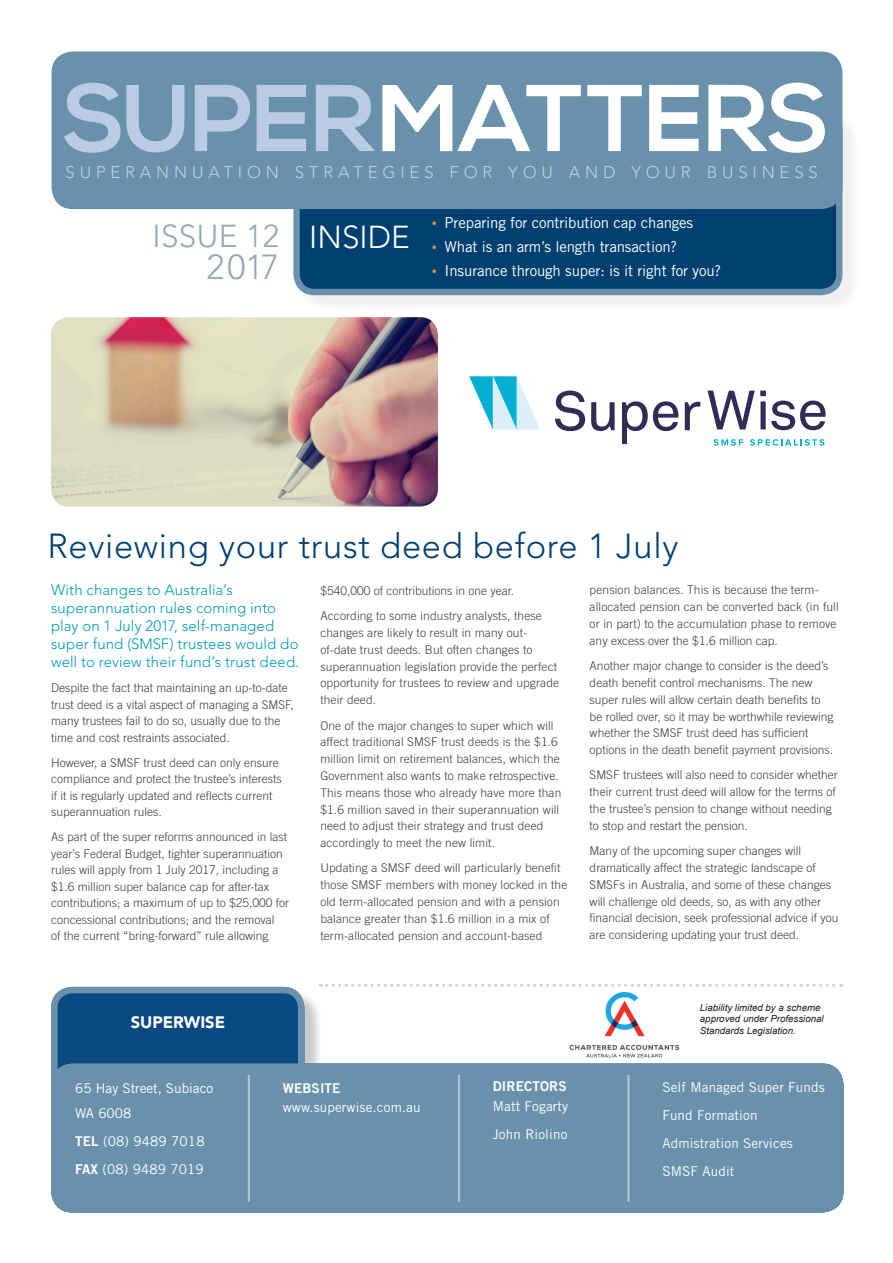
<style>
.page{position:relative;width:893px;height:1263px;background:#fff}
.page>*{position:absolute;margin:0;border:0;box-sizing:border-box;transform-origin:0 0}
.Title_-_Article{font:700 94.5px "Nexa";color:#fff}
.Title_-_Article-2{font:300 34.5px "Avenir LT Std";letter-spacing:.02em;color:#004071}
.Title_-_Article-3{font:300 34.5px "Avenir LT Std";color:#93a8b4}
.Title_-_Article-4{font:300 31.5px "Avenir LT Std";letter-spacing:.01em;color:#93a8b4}
.Title_-_Article-5{font:300 31.5px "Avenir LT Std";color:#fff}
.t1{font:300 16.8px "Avenir LT Std";letter-spacing:.285em;color:#bdd1dd}
.t2{font:900 16.5px "Avenir LT Std";color:#fff}
.Body_Text{font:300 15px/18px "Avenir LT Std";letter-spacing:.005em;color:#009bbc}
.t3{font:15px "Trade Gothic LT Std";letter-spacing:-.01em;color:#fff}
.t4{font:13.5px/19.5px "Trade Gothic LT Std";letter-spacing:.01em;color:#fff}
.Body_Text-2{font:300 12px/16.8px "Trade Gothic LT Std";color:#3e3e3f}
.t5{font:italic 9.45px/11.4px "Arial";color:#231f20}
.s1{color:#bacce3}
.s2{font-family:"Myriad Pro";font-size:18px;color:#cd972b}
.s3{font-family:"Trade Gothic LT Std Bd 2"}
</style>
<div class="page">
<div style="left:296px;top:110px;width:565px;height:204px;background:#231f20;opacity:.07"></div>
<div style="left:297px;top:111px;width:542px;height:181px;background:#004071;border-radius:18px"></div>
<div style="left:293px;top:108px;width:549px;height:187px;border:6px solid #6991ac;border-radius:18px"></div>
<div style="left:52px;top:52px;width:790px;height:157px;background:#6991ac;border-radius:21px"></div>
<img style="left:51px;top:317px;width:387px;height:190px">
<div style="left:53px;top:989px;width:270px;height:219px;background:#231f20;opacity:.07"></div>
<div style="left:54px;top:990px;width:247px;height:196px;background:#0a4981;border-radius:18px"></div>
<div style="left:51px;top:987px;width:253px;height:202px;border:6px solid #6991ac;border-radius:18px"></div>
<div style="left:51px;top:1063px;width:792px;height:149px;background:#6991ac;border-radius:21px"></div>
<hr style="left:248px;top:1075px;width:2px;height:127px;background:#fff">
<hr style="left:458px;top:1075px;width:2px;height:127px;background:#fff">
<hr style="left:627px;top:1075px;width:2px;height:127px;background:#fff">
<img style="left:569px;top:992px;width:111px;height:66px">
<svg style="left:469px;top:376px;width:71px;height:54px"></svg>
<svg style="left:555px;top:391px;width:30px;height:40px"></svg>
<svg style="left:591px;top:402px;width:24px;height:29px"></svg>
<svg style="left:622px;top:401px;width:56px;height:43px"></svg>
<svg style="left:685px;top:402px;width:15px;height:28px"></svg>
<svg style="left:708px;top:391px;width:118px;height:39px"></svg>
<svg style="left:713px;top:439px;width:30px;height:7px"></svg>
<svg style="left:750px;top:439px;width:74px;height:7px"></svg>
<svg style="left:327px;top:984px;width:515px;height:3px"></svg>
<p class="Title_-_Article" style="left:63px;top:64px;width:768px"><span class="s1">SUPER</span>MATTERS</p>
<p class="t1" style="left:66px;top:163px;width:754px">SUPERANNUATION STRATEGIES FOR YOU AND YOUR BUSINESS</p>
<p class="Title_-_Article-4" style="left:153px;top:218px;width:128px">ISSUE 12</p>
<p class="Title_-_Article-3" style="left:206px;top:247px;width:74px">2017</p>
<p class="Title_-_Article-5" style="left:309px;top:218px;width:102px">INSIDE</p>
<p class="t3" style="left:432px;top:214px;width:263px"><span class="s2">•</span> Preparing for contribution cap changes</p>
<p class="t3" style="left:432px;top:237px;width:247px"><span class="s2">•</span> What is an arm’s length transaction?</p>
<p class="t3" style="left:432px;top:261px;width:291px"><span class="s2">•</span> Insurance through super: is it right for you?</p>
<p class="Title_-_Article-2" style="left:47px;top:526px;width:632px">Reviewing your trust deed before 1 July</p>
<p class="Body_Text" style="left:51px;top:581px;width:250px">With changes to Australia’s superannuation rules coming into play on 1 July 2017, self-managed super fund (SMSF) trustees would do well to review their fund’s trust deed.</p>
<p class="Body_Text-2" style="left:51px;top:679px;width:244px">Despite the fact that maintaining an up-to-date trust deed is a vital aspect of managing a SMSF, many trustees fail to do so, usually due to the time and cost restraints associated.</p>
<p class="Body_Text-2" style="left:51px;top:754px;width:232px">However, a SMSF trust deed can only ensure compliance and protect the trustee’s interests if it is regularly updated and reflects current superannuation rules.</p>
<p class="Body_Text-2" style="left:51px;top:828px;width:240px">As part of the super reforms announced in last year’s Federal Budget, tighter superannuation rules will apply from 1 July 2017, including a $1.6 million super balance cap for after-tax contributions; a maximum of up to $25,000 for concessional contributions; and the removal<br>of the current “bring-forward” rule allowing</p>
<p class="Body_Text-2" style="left:320px;top:582px;width:195px">$540,000 of contributions in one year.</p>
<p class="Body_Text-2" style="left:320px;top:607px;width:240px">According to some industry analysts, these changes are likely to result in many out&shy;of-date trust deeds. But often changes to superannuation legislation provide the perfect opportunity for trustees to review and upgrade their deed.</p>
<p class="Body_Text-2" style="left:320px;top:717px;width:243px">One of the major changes to super which will affect traditional SMSF trust deeds is the $1.6 million limit on retirement balances, which the Government also wants to make retrospective.<br>This means those who already have more than $1.6 million saved in their superannuation will need to adjust their strategy and trust deed accordingly to meet the new limit.</p>
<p class="Body_Text-2" style="left:320px;top:859px;width:249px">Updating a SMSF deed will particularly benefit those SMSF members with money locked in the old term-allocated pension and with a pension balance greater than $1.6 million in a mix of term-allocated pension and account-based</p>
<p class="Body_Text-2" style="left:590px;top:582px;width:251px">pension balances. This is because the term&shy;allocated pension can be converted back (in full or in part) to the accumulation phase to remove any excess over the $1.6 million cap.</p>
<p class="Body_Text-2" style="left:590px;top:657px;width:245px">Another major change to consider is the deed’s death benefit control mechanisms. The new super rules will allow certain death benefits to be rolled over, so it may be worthwhile reviewing whether the SMSF trust deed has sufficient options in the death benefit payment provisions.</p>
<p class="Body_Text-2" style="left:590px;top:767px;width:250px">SMSF trustees will also need to consider whether their current trust deed will allow for the terms of the trustee’s pension to change without needing to stop and restart the pension.</p>
<p class="Body_Text-2" style="left:590px;top:842px;width:250px">Many of the upcoming super changes will dramatically affect the strategic landscape of SMSFs in Australia, and some of these changes will challenge old deeds, so, as with any other financial decision, seek professional advice if you are considering updating your trust deed.</p>
<p class="t2" style="left:131px;top:1012px;width:96px">SUPERWISE</p>
<p class="t5" style="left:700px;top:1002px;width:125px">Liability limited by a scheme approved under Professional<br>Standards Legislation.</p>
<p class="t4" style="left:75px;top:1078px;width:139px">65 Hay Street, Subiaco</p>
<p class="t4" style="left:75px;top:1103px;width:58px">WA 6008</p>
<p class="t4" style="left:75px;top:1131px;width:131px"><span class="s3">TEL</span> (08) 9489 7018</p>
<p class="t4" style="left:75px;top:1159px;width:130px"><span class="s3">FAX</span> (08) 9489 7019</p>
<p class="t4" style="left:493px;top:1077px;width:77px"><span class="s3">DIRECTORS<br></span>Matt Fogarty</p>
<p class="t4" style="left:493px;top:1124px;width:76px">John Riolino</p>
<p class="t4" style="left:283px;top:1078px;width:139px"><span class="s3">WEBSITE </span>www.superwise.com.au</p>
<p class="t4" style="left:662px;top:1077px;width:164px">Self Managed Super Funds</p>
<p class="t4" style="left:662px;top:1105px;width:97px">Fund Formation</p>
<p class="t4" style="left:662px;top:1133px;width:132px">Admistration Services</p>
<p class="t4" style="left:662px;top:1161px;width:74px">SMSF Audit</p>
</div>
